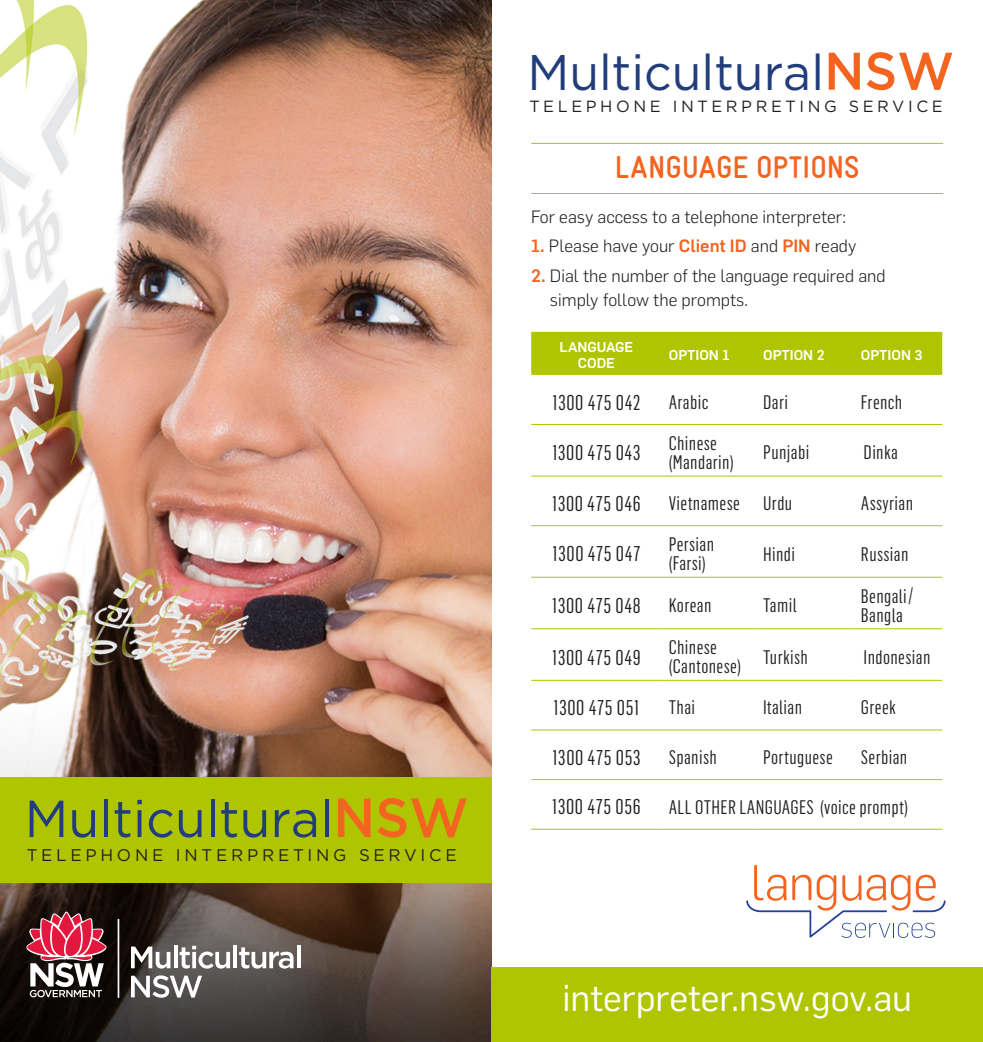
<style>
.page{position:relative;width:983px;height:1042px;background:#fff}
.page>*{position:absolute;margin:0;border:0;box-sizing:border-box;transform-origin:0 0}
.t1{font:51.98px "Gotham";color:#223d7c}
.t2{font:50.05px "Gotham";color:#223d7c}
.t3{font:36.75px "Flama";color:#fff}
.t4{font:700 31.5px "Gravur Condensed";letter-spacing:-.005em;color:#f36421}
.t5{font:21px "Flama Condensed";letter-spacing:.03em;color:#231f20}
.t6{font:19.25px/19.2px "Flama Condensed";letter-spacing:.02em;color:#231f20}
.t7{font:300 17.5px/24.5px "Flama";color:#231f20}
.t8{font:16.8px "Gotham";letter-spacing:.22em;color:#231f20}
.t9{font:16.28px "Gotham";letter-spacing:.22em;color:#231f20}
.t10{font:500 14px/15.8px "Flama";color:#fff;text-align:center}
.s1{font-weight:500;font-size:54.95px;color:#f36421}
.s2{font-weight:500;font-size:52.85px;color:#f36421}
.s3{font-weight:500;color:#f36421}
</style>
<div class="page">
<img style="left:0;top:0;width:491px;height:1042px">
<div style="left:0;top:777px;width:491px;height:105px;background:#b0c501"></div>
<svg style="left:746px;top:865px;width:199px;height:73px"></svg>
<hr style="left:118px;top:919px;width:1px;height:79px;background:#fff">
<svg style="left:131px;top:946px;width:39px;height:22px"></svg>
<hr style="left:174px;top:945px;width:3px;height:23px;background:#fff">
<svg style="left:179px;top:946px;width:51px;height:22px"></svg>
<hr style="left:233px;top:945px;width:4px;height:23px;background:#fff">
<svg style="left:239px;top:947px;width:54px;height:21px"></svg>
<svg style="left:296px;top:945px;width:4px;height:23px"></svg>
<svg style="left:131px;top:975px;width:71px;height:22px"></svg>
<svg style="left:26px;top:911px;width:80px;height:86px"></svg>
<div style="left:491px;top:967px;width:491px;height:75px;background:#b0c501"></div>
<hr style="left:531px;top:143px;width:412px;height:1px;background:#b0c501">
<hr style="left:531px;top:193px;width:412px;height:1px;background:#b0c501">
<div style="left:531px;top:332px;width:411px;height:43px;background:#b0c501"></div>
<hr style="left:531px;top:829px;width:130px;height:1px;background:#b0c501">
<hr style="left:661px;top:829px;width:95px;height:1px;background:#b0c501">
<hr style="left:756px;top:829px;width:97px;height:1px;background:#b0c501">
<hr style="left:853px;top:829px;width:89px;height:1px;background:#b0c501">
<hr style="left:531px;top:424px;width:130px;height:1px;background:#b0c501">
<hr style="left:661px;top:424px;width:95px;height:1px;background:#b0c501">
<hr style="left:756px;top:424px;width:97px;height:1px;background:#b0c501">
<hr style="left:853px;top:424px;width:89px;height:1px;background:#b0c501">
<hr style="left:531px;top:476px;width:130px;height:1px;background:#b0c501">
<hr style="left:661px;top:476px;width:95px;height:1px;background:#b0c501">
<hr style="left:756px;top:476px;width:97px;height:1px;background:#b0c501">
<hr style="left:853px;top:476px;width:89px;height:1px;background:#b0c501">
<hr style="left:531px;top:779px;width:130px;height:1px;background:#b0c501">
<hr style="left:661px;top:779px;width:95px;height:1px;background:#b0c501">
<hr style="left:756px;top:779px;width:97px;height:1px;background:#b0c501">
<hr style="left:853px;top:779px;width:89px;height:1px;background:#b0c501">
<hr style="left:531px;top:525px;width:130px;height:1px;background:#b0c501">
<hr style="left:661px;top:525px;width:95px;height:1px;background:#b0c501">
<hr style="left:756px;top:525px;width:97px;height:1px;background:#b0c501">
<hr style="left:853px;top:525px;width:89px;height:1px;background:#b0c501">
<hr style="left:531px;top:577px;width:130px;height:1px;background:#b0c501">
<hr style="left:661px;top:577px;width:95px;height:1px;background:#b0c501">
<hr style="left:756px;top:577px;width:97px;height:1px;background:#b0c501">
<hr style="left:853px;top:577px;width:89px;height:1px;background:#b0c501">
<hr style="left:531px;top:628px;width:130px;height:1px;background:#b0c501">
<hr style="left:661px;top:628px;width:95px;height:1px;background:#b0c501">
<hr style="left:756px;top:628px;width:97px;height:1px;background:#b0c501">
<hr style="left:853px;top:628px;width:89px;height:1px;background:#b0c501">
<hr style="left:531px;top:680px;width:130px;height:1px;background:#b0c501">
<hr style="left:661px;top:680px;width:95px;height:1px;background:#b0c501">
<hr style="left:756px;top:680px;width:97px;height:1px;background:#b0c501">
<hr style="left:853px;top:680px;width:89px;height:1px;background:#b0c501">
<hr style="left:531px;top:729px;width:130px;height:1px;background:#b0c501">
<hr style="left:661px;top:729px;width:95px;height:1px;background:#b0c501">
<hr style="left:756px;top:729px;width:97px;height:1px;background:#b0c501">
<hr style="left:853px;top:729px;width:89px;height:1px;background:#b0c501">
<h1 class="t1" style="left:25px;top:785px;width:445px">Multicultural<span class="s1">NSW</span></h1>
<p class="t8" style="left:27px;top:844px;width:431px">TELEPHONE INTERPRETING SERVICE</p>
<h2 class="t2" style="left:527px;top:40px;width:428px">Multicultural<span class="s2">NSW</span></h2>
<p class="t9" style="left:529px;top:96px;width:415px">TELEPHONE INTERPRETING SERVICE</p>
<h3 class="t4" style="left:614px;top:150px;width:246px">LANGUAGE OPTIONS</h3>
<p class="t7" style="left:531px;top:203px;width:316px">For easy access to a telephone interpreter:</p>
<p class="t7" style="left:531px;top:233px;width:326px"><span class="s3">1.</span> Please have your <span class="s3">Client ID</span> and <span class="s3">PIN</span> ready</p>
<p class="t7" style="left:550px;top:262px;width:337px;text-indent:-19px"><span class="s3">2.</span> Dial the number of the language required and simply follow the prompts.</p>
<p class="t10" style="left:559px;top:338px;width:75px">LANGUAGE<br>CODE</p>
<p class="t10" style="left:668px;top:346px;width:62px">OPTION 1</p>
<p class="t10" style="left:763px;top:346px;width:63px">OPTION 2</p>
<p class="t10" style="left:860px;top:346px;width:63px">OPTION 3</p>
<p class="t5" style="left:552px;top:389px;width:89px">1300 475 042</p>
<p class="t6" style="left:668px;top:392px;width:41px">Arabic</p>
<p class="t6" style="left:762px;top:392px;width:26px">Dari</p>
<p class="t6" style="left:860px;top:392px;width:43px">French</p>
<p class="t5" style="left:552px;top:440px;width:90px">1300 475 043</p>
<p class="t6" style="left:668px;top:433px;width:66px">Chinese (Mandarin)</p>
<p class="t6" style="left:762px;top:442px;width:48px">Punjabi</p>
<p class="t6" style="left:863px;top:442px;width:36px">Dinka</p>
<p class="t5" style="left:552px;top:490px;width:90px">1300 475 046</p>
<p class="t6" style="left:668px;top:493px;width:125px">Vietnamese Urdu</p>
<p class="t6" style="left:860px;top:493px;width:54px">Assyrian</p>
<p class="t5" style="left:552px;top:541px;width:89px">1300 475 047</p>
<p class="t6" style="left:668px;top:534px;width:47px">Persian (Farsi)</p>
<p class="t6" style="left:762px;top:543px;width:33px">Hindi</p>
<p class="t6" style="left:860px;top:543px;width:49px">Russian</p>
<p class="t5" style="left:552px;top:592px;width:90px">1300 475 048</p>
<p class="t6" style="left:668px;top:595px;width:44px">Korean</p>
<p class="t6" style="left:762px;top:595px;width:35px">Tamil</p>
<p class="t6" style="left:860px;top:585px;width:54px">Bengali /<br>Bangla</p>
<p class="t5" style="left:552px;top:644px;width:90px">1300 475 049</p>
<p class="t6" style="left:668px;top:637px;width:74px">Chinese (Cantonese)</p>
<p class="t6" style="left:762px;top:647px;width:46px">Turkish</p>
<p class="t6" style="left:863px;top:647px;width:68px">Indonesian</p>
<p class="t5" style="left:553px;top:694px;width:87px">1300 475 051</p>
<p class="t6" style="left:668px;top:697px;width:28px">Thai</p>
<p class="t6" style="left:762px;top:697px;width:41px">Italian</p>
<p class="t6" style="left:860px;top:697px;width:36px">Greek</p>
<p class="t5" style="left:552px;top:744px;width:89px">1300 475 053</p>
<p class="t6" style="left:668px;top:747px;width:50px">Spanish</p>
<p class="t6" style="left:762px;top:747px;width:71px">Portuguese</p>
<p class="t6" style="left:860px;top:747px;width:48px">Serbian</p>
<p class="t5" style="left:552px;top:794px;width:90px">1300 475 056</p>
<p class="t6" style="left:668px;top:796px;width:241px">ALL OTHER LANGUAGES (voice prompt)</p>
<h3 class="t3" style="left:562px;top:973px;width:351px">interpreter.nsw.gov.au</h3>
</div>
